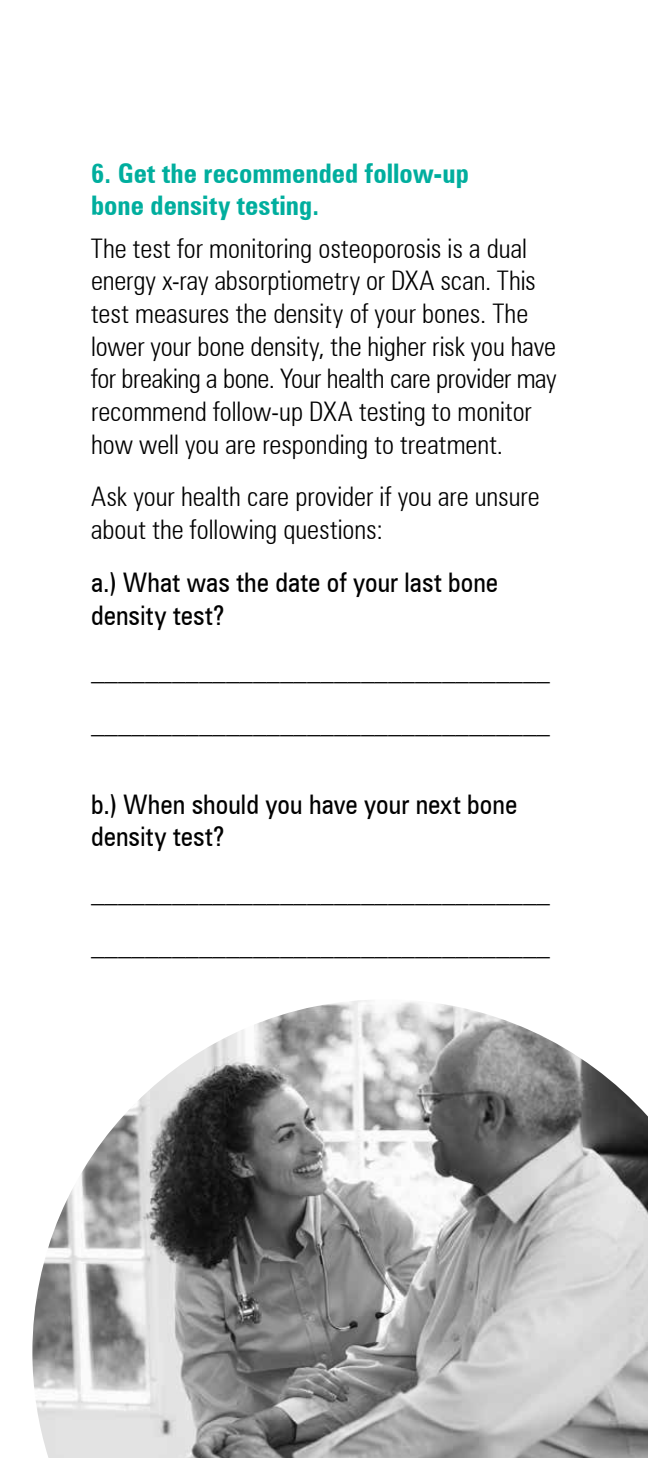
<style>
.page{position:relative;width:648px;height:1458px;background:#fff}
.page>*{position:absolute;margin:0;border:0;box-sizing:border-box;transform-origin:0 0}
.t1{font:300 condensed 27px/32.6px "Zurich BT";letter-spacing:-.005em;color:#000}
.t2{font:condensed 27px/32.6px "Zurich BT";letter-spacing:.005em;color:#000}
.t3{font:700 condensed 27px/32.6px "Zurich BT";color:#00ae9e}
</style>
<div class="page">
<img style="left:32px;top:1000px;width:616px;height:458px">
<p class="t3" style="left:91px;top:156px;width:379px">6. Get the recommended follow-up bone density testing.</p>
<p class="t1" style="left:91px;top:232px;width:467px">The test for monitoring osteoporosis is a dual energy x-ray absorptiometry or DXA scan. This test measures the density of your bones. The lower your bone density, the higher risk you have for breaking a bone. Your health care provider may recommend follow-up DXA testing to monitor how well you are responding to treatment.</p>
<p class="t1" style="left:91px;top:480px;width:450px">Ask your health care provider if you are unsure about the following questions:</p>
<p class="t2" style="left:91px;top:566px;width:408px">a.) What was the date of your last bone density test?</p>
<p class="t1" style="left:91px;top:641px;width:460px;line-height:52.9px">__________________________________ __________________________________</p>
<p class="t2" style="left:91px;top:787px;width:428px">b.) When should you have your next bone density test?</p>
<p class="t1" style="left:91px;top:863px;width:460px;line-height:52.9px">__________________________________ __________________________________</p>
</div>
